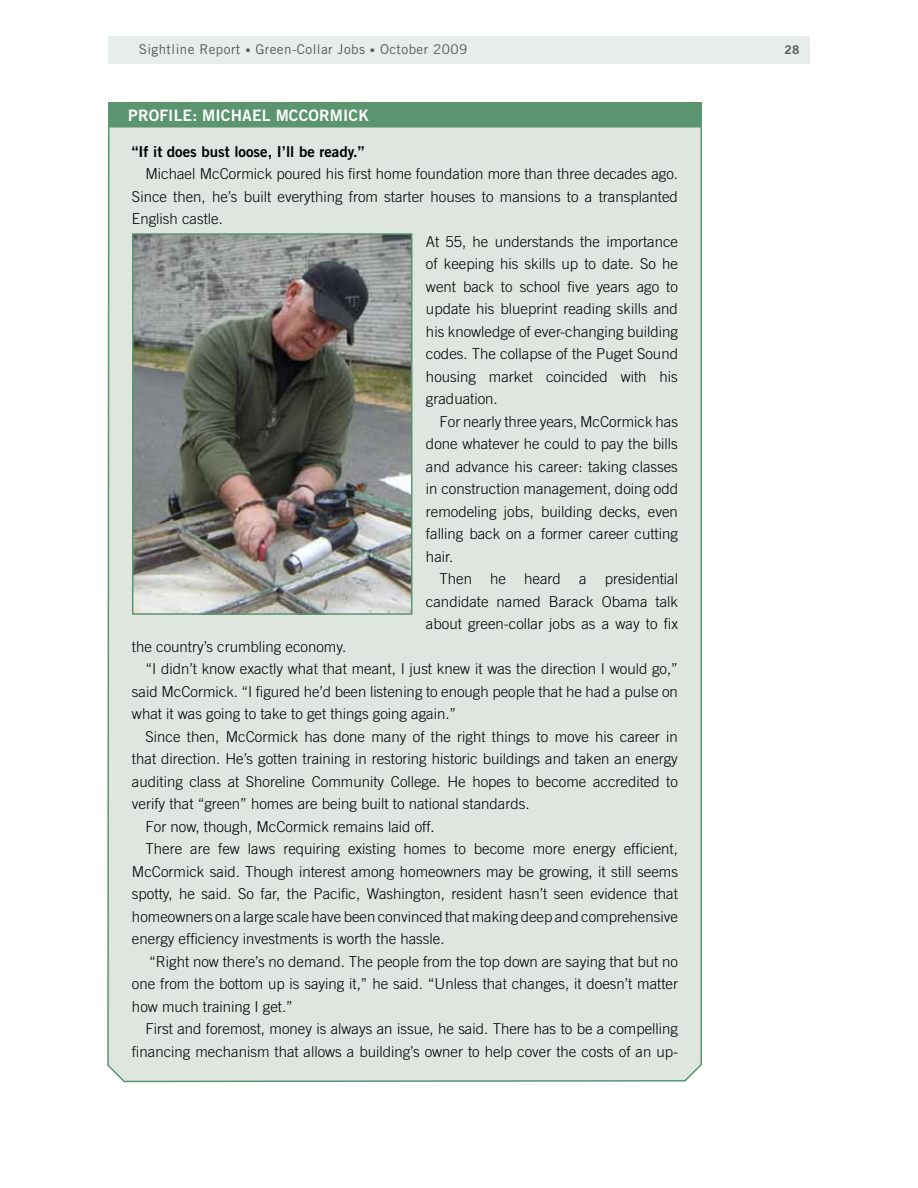
<style>
.page{position:relative;width:918px;height:1188px;background:#fff}
.page>*{position:absolute;margin:0;border:0;box-sizing:border-box;transform-origin:0 0}
.t1{font:15.75px "Trade Gothic LT Bold Two";letter-spacing:.01em;color:#fff}
.t2{font:300 15px "Trade Gothic LT Std";color:#000}
.t3{font:15px "Trade Gothic LT Std Bd 2";color:#000}
.t4{font:13.5px "Trade Gothic LT";letter-spacing:.03em;color:#58595b}
.t5{font:12px "Trade Gothic LT Bold Two";color:#58595b}
.s1{font-size:10.5px}
</style>
<div class="page">
<div style="left:108px;top:36px;width:702px;height:28px;background:#e7ede8"></div>
<div style="left:107px;top:128px;width:595px;height:955px;background:#dee6df"></div>
<div style="left:108px;top:102px;width:594px;height:26px;background:#5a9570"></div>
<img style="left:135px;top:236px;width:274px;height:376px">
<div style="left:132px;top:233px;width:280px;height:382px;border:2px solid #5a9570"></div>
<p class="t4" style="left:139px;top:41px;width:330px">Sightline Report <span class="s1">•</span> Green-Collar Jobs <span class="s1">•</span> October 2009</p>
<p class="t5" style="left:784px;top:42px;width:17px">28</p>
<p class="t1" style="left:128px;top:105px;width:242px">PROFILE: MICHAEL MCCORMICK</p>
<p class="t3" style="left:132px;top:142px;width:234px">“If it does bust loose, I’ll be ready.”</p>
<p class="t2" style="left:145px;top:165px;width:534px">Michael McCormick poured his first home foundation more than three decades ago.</p>
<p class="t2" style="left:132px;top:188px;width:547px">Since then, he’s built everything from starter houses to mansions to a transplanted</p>
<p class="t2" style="left:132px;top:210px;width:92px">English castle.</p>
<p class="t2" style="left:426px;top:233px;width:254px">At 55, he understands the importance</p>
<p class="t2" style="left:426px;top:255px;width:253px">of keeping his skills up to date. So he</p>
<p class="t2" style="left:426px;top:278px;width:253px">went back to school five years ago to</p>
<p class="t2" style="left:426px;top:300px;width:254px">update his blueprint reading skills and</p>
<p class="t2" style="left:426px;top:323px;width:253px">his knowledge of ever-changing building</p>
<p class="t2" style="left:426px;top:345px;width:254px">codes. The collapse of the Puget Sound</p>
<p class="t2" style="left:426px;top:368px;width:253px">housing market coincided with his</p>
<p class="t2" style="left:426px;top:390px;width:73px">graduation.</p>
<p class="t2" style="left:439px;top:413px;width:240px">For nearly three years, McCormick has</p>
<p class="t2" style="left:426px;top:435px;width:253px">done whatever he could to pay the bills</p>
<p class="t2" style="left:426px;top:458px;width:253px">and advance his career: taking classes</p>
<p class="t2" style="left:426px;top:480px;width:254px">in construction management, doing odd</p>
<p class="t2" style="left:426px;top:503px;width:253px">remodeling jobs, building decks, even</p>
<p class="t2" style="left:426px;top:525px;width:253px">falling back on a former career cutting</p>
<p class="t2" style="left:426px;top:548px;width:29px">hair.</p>
<p class="t2" style="left:439px;top:570px;width:240px">Then he heard a presidential</p>
<p class="t2" style="left:426px;top:593px;width:254px">candidate named Barack Obama talk</p>
<p class="t2" style="left:426px;top:615px;width:253px">about green-collar jobs as a way to fix</p>
<p class="t2" style="left:132px;top:638px;width:216px">the country’s crumbling economy.</p>
<p class="t2" style="left:145px;top:660px;width:534px">“I didn’t know exactly what that meant, I just knew it was the direction I would go,”</p>
<p class="t2" style="left:132px;top:683px;width:547px">said McCormick. “I figured he’d been listening to enough people that he had a pulse on</p>
<p class="t2" style="left:132px;top:705px;width:326px">what it was going to take to get things going again.”</p>
<p class="t2" style="left:145px;top:728px;width:534px">Since then, McCormick has done many of the right things to move his career in</p>
<p class="t2" style="left:132px;top:750px;width:547px">that direction. He’s gotten training in restoring historic buildings and taken an energy</p>
<p class="t2" style="left:132px;top:773px;width:547px">auditing class at Shoreline Community College. He hopes to become accredited to</p>
<p class="t2" style="left:132px;top:795px;width:399px">verify that “green” homes are being built to national standards.</p>
<p class="t2" style="left:145px;top:818px;width:291px">For now, though, McCormick remains laid off.</p>
<p class="t2" style="left:145px;top:840px;width:534px">There are few laws requiring existing homes to become more energy efficient,</p>
<p class="t2" style="left:132px;top:863px;width:548px">McCormick said. Though interest among homeowners may be growing, it still seems</p>
<p class="t2" style="left:132px;top:885px;width:547px">spotty, he said. So far, the Pacific, Washington, resident hasn’t seen evidence that</p>
<p class="t2" style="left:132px;top:908px;width:547px">homeowners on a large scale have been convinced that making deep and comprehensive</p>
<p class="t2" style="left:132px;top:930px;width:314px">energy efficiency investments is worth the hassle.</p>
<p class="t2" style="left:149px;top:953px;width:530px">“Right now there’s no demand. The people from the top down are saying that but no</p>
<p class="t2" style="left:132px;top:975px;width:548px">one from the bottom up is saying it,” he said. “Unless that changes, it doesn’t matter</p>
<p class="t2" style="left:132px;top:998px;width:162px">how much training I get.”</p>
<p class="t2" style="left:145px;top:1020px;width:534px">First and foremost, money is always an issue, he said. There has to be a compelling</p>
<p class="t2" style="left:132px;top:1043px;width:548px">financing mechanism that allows a building’s owner to help cover the costs of an up-</p>
</div>
